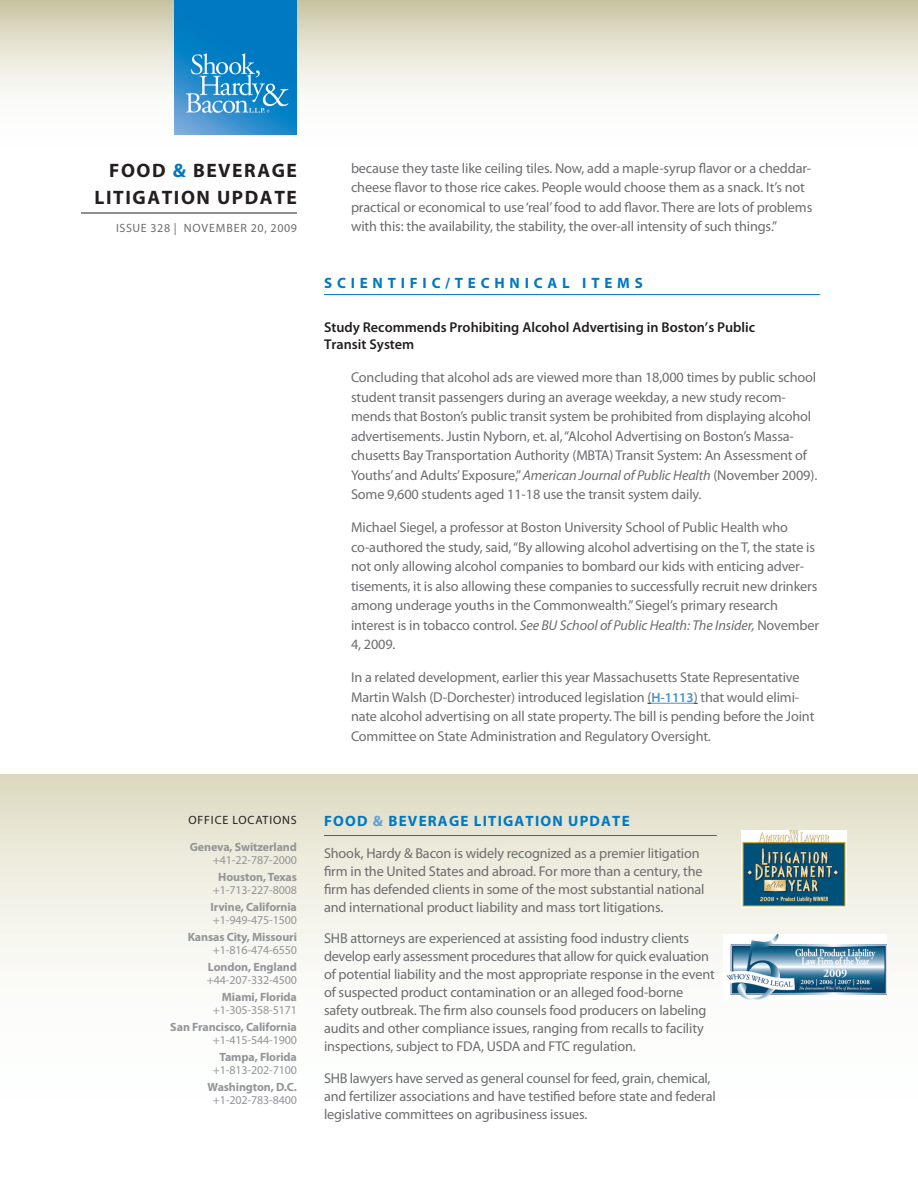
<style>
.page{position:relative;width:918px;height:1188px;background:#fff}
.page>*{position:absolute;margin:0;border:0;box-sizing:border-box;transform-origin:0 0}
.t1{font:700 19.5px/27px "Myriad Pro";letter-spacing:.08em;color:#231f20;text-align:right}
.Head{font:700 15px "Myriad Pro";letter-spacing:.08em;color:#0079c2}
.Head-2{font:700 15px "Myriad Pro";letter-spacing:.32em;color:#0079c2}
.Body{font:14.25px/19.5px "Myriad Pro";letter-spacing:-.01em;color:#6c6d70}
.Subhead{font:600 14.25px/17.1px "Myriad Pro";color:#231f20}
.Body-2{font:700 12px/13.5px "Myriad Pro";letter-spacing:-.01em;color:#939598;text-align:right}
.Body-3{font:12px/13.5px "Myriad Pro";letter-spacing:-.01em;color:#939598;text-align:center}
.t2{font:12px "Myriad Pro";letter-spacing:.05em;color:#6c6d70}
.Body-4{font:12px "Myriad Pro";letter-spacing:.07em;color:#231f20}
.s1{color:#0079c2}
.s2{font-style:italic}
.s3{font-weight:600;font-size:13.5px;color:#4393cf}
.s4{font-weight:400}
.s5{font-weight:700}
.s6{color:#629fd5}
</style>
<div class="page">
<svg style="left:0;top:0;width:918px;height:135px"></svg>
<hr style="left:81px;top:213px;width:216px;height:1px;background:#231f20">
<img style="left:175px;top:0;width:122px;height:135px">
<hr style="left:324px;top:294px;width:496px;height:1px;background:#0079c2">
<hr style="left:651px;top:703px;width:43px;height:1px;background:#4393cf">
<svg style="left:1px;top:774px;width:917px;height:221px"></svg>
<hr style="left:324px;top:835px;width:393px;height:1px;background:#0079c2">
<img style="left:724px;top:935px;width:162px;height:65px">
<img style="left:741px;top:831px;width:105px;height:76px">
<h1 class="t1" style="left:94px;top:156px;width:204px">FOOD <span class="s1">&amp;</span> BEVERAGE<br>LITIGATION UPDATE</h1>
<p class="t2" style="left:116px;top:221px;width:182px">ISSUE 328 | NOVEMBER 20, 2009</p>
<p class="Body" style="left:351px;top:158px;width:463px">because they taste like ceiling tiles. Now, add a maple-syrup flavor or a cheddar&shy;cheese flavor to those rice cakes. People would choose them as a snack. It’s not practical or economical to use ‘real’ food to add flavor. There are lots of problems with this: the availability, the stability, the over-all intensity of such things.”</p>
<p class="Head-2" style="left:324px;top:273px;width:320px">SCIENTIFIC/TECHNICAL ITEMS</p>
<p class="Subhead" style="left:324px;top:319px;width:433px">Study Recommends Prohibiting Alcohol Advertising in Boston’s Public<br>Transit System</p>
<p class="Body" style="left:351px;top:368px;width:468px">Concluding that alcohol ads are viewed more than 18,000 times by public school student transit passengers during an average weekday, a new study recom&shy;mends that Boston’s public transit system be prohibited from displaying alcohol advertisements. Justin Nyborn, et. al, “Alcohol Advertising on Boston’s Massa&shy;chusetts Bay Transportation Authority (MBTA) Transit System: An Assessment of Youths’ and Adults’ Exposure,” <span class="s2">American Journal of Public Health</span> (November 2009).<br>Some 9,600 students aged 11-18 use the transit system daily.</p>
<p class="Body" style="left:351px;top:518px;width:470px">Michael Siegel, a professor at Boston University School of Public Health who co-authored the study, said, “By allowing alcohol advertising on the T, the state is not only allowing alcohol companies to bombard our kids with enticing adver&shy;tisements, it is also allowing these companies to successfully recruit new drinkers among underage youths in the Commonwealth.” Siegel’s primary research interest is in tobacco control. <span class="s2">See BU School of Public Health: The Insider,</span> November 4, 2009.</p>
<p class="Body" style="left:351px;top:668px;width:465px">In a related development, earlier this year Massachusetts State Representative Martin Walsh (D-Dorchester) introduced legislation (<span class="s3">H-1113</span>) that would elimi&shy;nate alcohol advertising on all state property. The bill is pending before the Joint Committee on State Administration and Regulatory Oversight.</p>
<p class="Body-4" style="left:188px;top:812px;width:110px">OFFICE LOCATIONS</p>
<p class="Body-2" style="left:190px;top:840px;width:109px">Geneva, Switzerland <span class="s4">+41-22-787-2000</span></p>
<p class="Body-3" style="left:213px;top:870px;width:86px"><span class="s5">Houston, Texas </span>+1-713-227-8008</p>
<p class="Body-2" style="left:210px;top:900px;width:88px;text-align:left">Irvine, California <span class="s4">+1-949-475-1500</span></p>
<p class="Body-2" style="left:188px;top:930px;width:111px">Kansas City, Missouri <span class="s4">+1-816-474-6550</span></p>
<p class="Body-3" style="left:207px;top:960px;width:92px;text-align:left"><span class="s5">London, England </span>+44-207-332-4500</p>
<p class="Body-3" style="left:213px;top:990px;width:86px;text-align:right"><span class="s5">Miami, Florida </span>+1-305-358-5171</p>
<p class="Body-2" style="left:170px;top:1020px;width:128px">San Francisco, California <span class="s4">+1-415-544-1900</span></p>
<p class="Body-3" style="left:213px;top:1050px;width:86px"><span class="s5">Tampa, Florida </span>+1-813-202-7100</p>
<p class="Body-2" style="left:208px;top:1080px;width:91px;text-align:center">Washington, D.C. <span class="s4">+1-202-783-8400</span></p>
<p class="Head" style="left:324px;top:811px;width:307px">FOOD <span class="s6">&amp;</span> BEVERAGE LITIGATION UPDATE</p>
<p class="Body" style="left:324px;top:844px;width:382px;line-height:18px">Shook, Hardy &amp; Bacon is widely recognized as a premier litigation firm in the United States and abroad. For more than a century, the firm has defended clients in some of the most substantial national and international product liability and mass tort litigations.</p>
<p class="Body" style="left:324px;top:929px;width:392px;line-height:18px">SHB attorneys are experienced at assisting food industry clients develop early assessment procedures that allow for quick evaluation of potential liability and the most appropriate response in the event of suspected product contamination or an alleged food-borne safety outbreak. The firm also counsels food producers on labeling audits and other compliance issues, ranging from recalls to facility inspections, subject to FDA, USDA and FTC regulation.</p>
<p class="Body" style="left:324px;top:1069px;width:393px;line-height:18px">SHB lawyers have served as general counsel for feed, grain, chemical, and fertilizer associations and have testified before state and federal legislative committees on agribusiness issues.</p>
</div>
